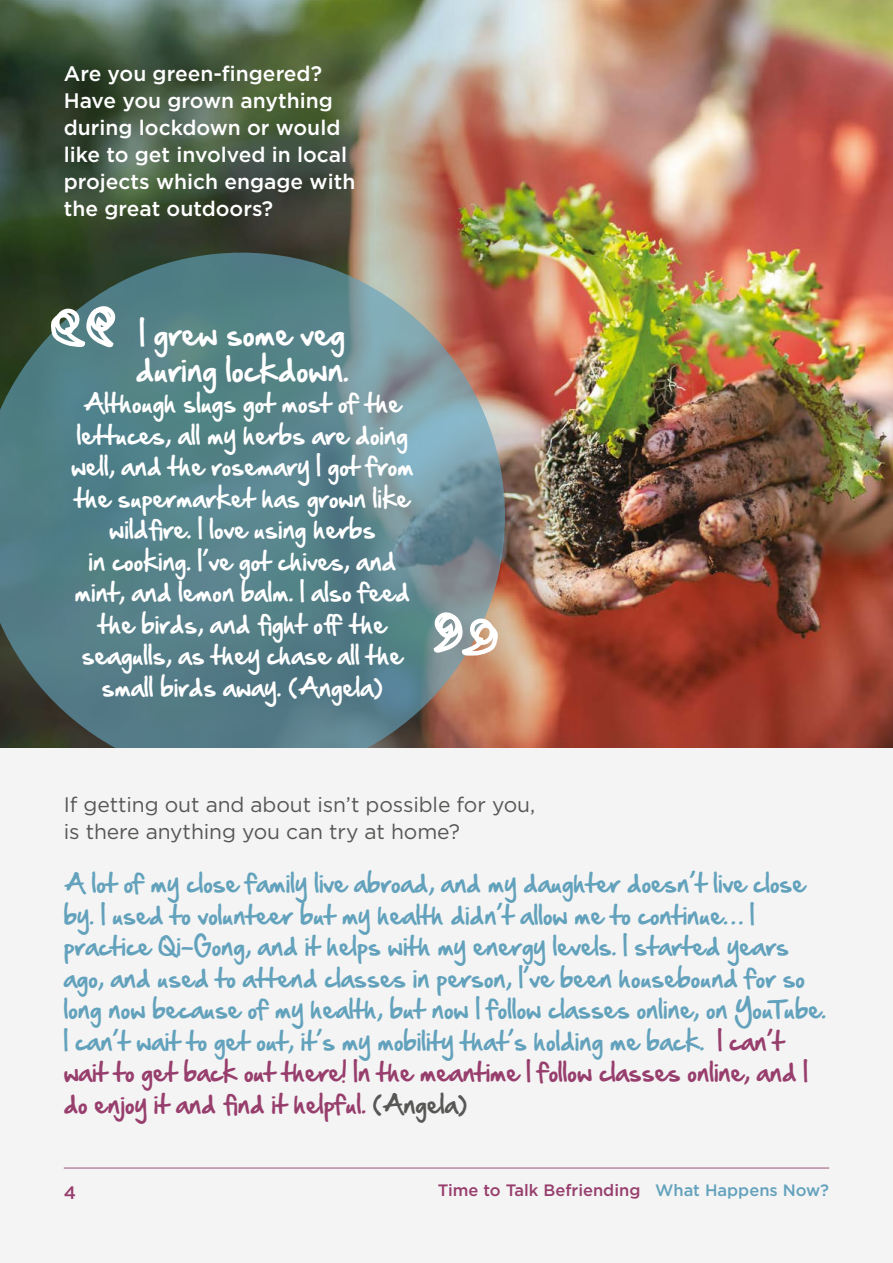
<style>
.page{position:relative;width:893px;height:1263px;background:#fff}
.page>*{position:absolute;margin:0;border:0;box-sizing:border-box;transform-origin:0 0}
.t1{font:28.5px/36px "Hand Of Sean";color:#fff}
.t2{font:22.5px/31.5px "Hand Of Sean";color:#63a2bc}
.t3{font:22.5px/31.5px "Hand Of Sean";color:#fff;text-align:center}
.t4{font:500 21px/27px "Gotham";color:#fff}
.t5{font:21px/27px "Gotham";letter-spacing:-.005em;color:#575756}
.t6{font:500 18px "Gotham";color:#973e6d}
.t7{font:500 16.5px "Gotham";color:#973e6d}
.s1{color:#973e6d}
.s2{color:#575756}
.s3{color:#63a2bc}
</style>
<div class="page">
<img style="left:578px;top:0;width:315px;height:748px">
<img style="left:0;top:0;width:578px;height:748px">
<svg style="left:0;top:253px;width:505px;height:495px;background:#5e7d81"></svg>
<div style="left:0;top:748px;width:893px;height:515px;background:#f4f4f4"></div>
<hr style="left:64px;top:1167px;width:765px;height:2px;background:#b789a2">
<svg style="left:48px;top:301px;width:70px;height:50px"></svg>
<svg style="left:431px;top:609px;width:67px;height:50px"></svg>
<p class="t4" style="left:64px;top:59px;width:293px">Are you green-fingered?<br>Have you grown anything during lockdown or would like to get involved in local projects which engage with the great outdoors?</p>
<p class="t1" style="left:136px;top:315px;width:215px">I grew some veg during lockdown.</p>
<p class="t3" style="left:71px;top:387px;width:344px">Although slugs got most of the lettuces, all my herbs are doing well, and the rosemary I got from the supermarket has grown like wildfire. I love using herbs<br>in cooking. I’ve got chives, and mint, and lemon balm. I also feed the birds, and fight off the seagulls, as they chase all the small birds away. (Angela)</p>
<p class="t5" style="left:64px;top:791px;width:473px">If getting out and about isn’t possible for you, is there anything you can try at home?</p>
<p class="t2" style="left:64px;top:868px;width:764px">A lot of my close family live abroad, and my daughter doesn’t live close by. I used to volunteer but my health didn’t allow me to continue… I practice Qi-Gong, and it helps with my energy levels. I started years ago, and used to attend classes in person, I’ve been housebound for so long now because of my health, but now I follow classes online, on YouTube.<br>I can’t wait to get out, it’s my mobility that’s holding me back. <span class="s1">I can’t wait to get back out there! In the meantime I follow classes online, and I do enjoy it and find it helpful.</span> <span class="s2">(Angela)</span></p>
<p class="t6" style="left:64px;top:1181px;width:14px">4</p>
<p class="t7" style="left:438px;top:1180px;width:393px">Time to Talk Befriending <span class="s3">What Happens Now?</span></p>
</div>
